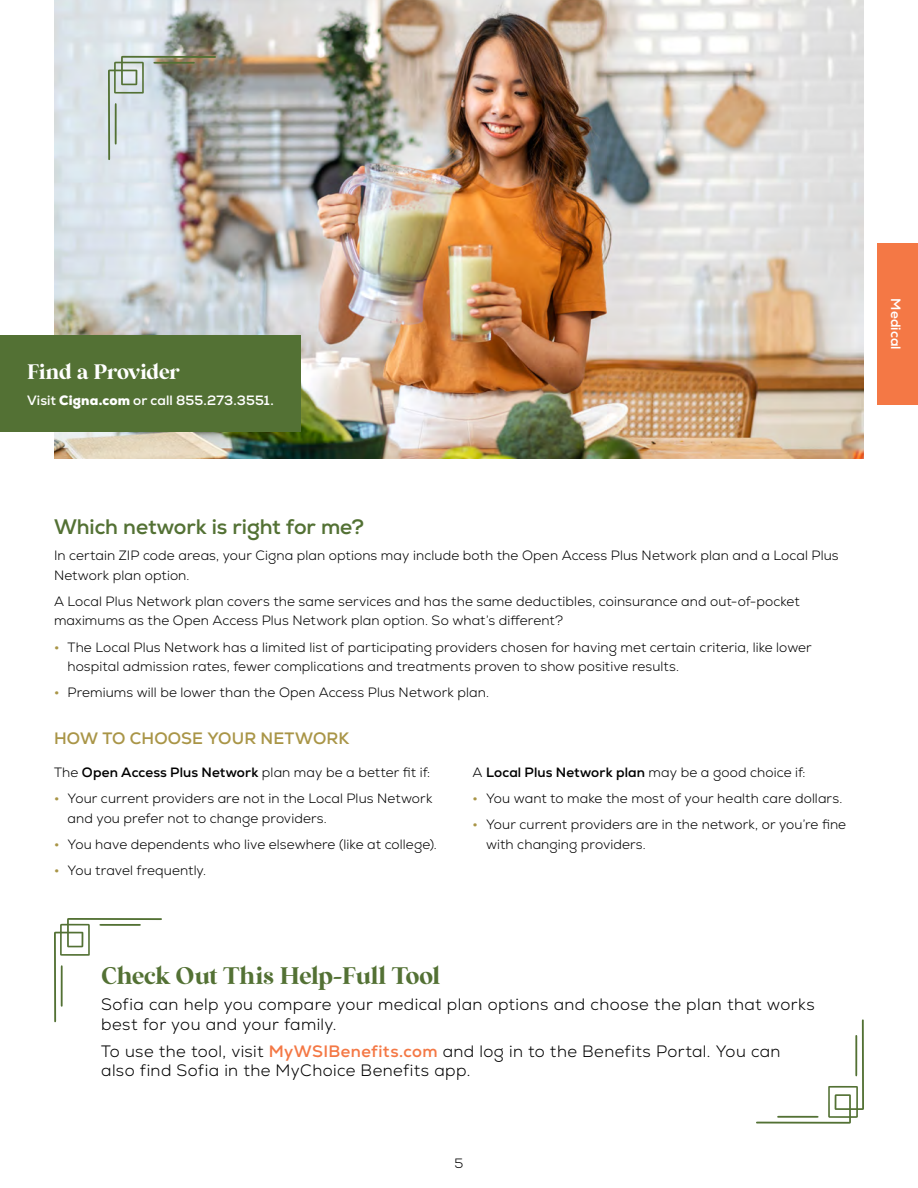
<style>
.page{position:relative;width:918px;height:1188px;background:#fff}
.page>*{position:absolute;margin:0;border:0;box-sizing:border-box;transform-origin:0 0}
.t1{font:24px "Wild Mango";letter-spacing:-.015em;color:#537134}
.t2{font:700 21px "Nexa";letter-spacing:-.005em;color:#537134}
.t3{font:21px "Wild Mango";letter-spacing:-.015em;color:#fff}
.t4{font:300 16.5px/19.8px "Nexa";letter-spacing:.025em;color:#000}
.t5{font:700 16.5px "Nexa";letter-spacing:.01em;color:#a99547}
.t6{font:300 13.5px/19.5px "Nexa";letter-spacing:.01em;color:#000}
.t7{font:700 13.5px "Nexa";letter-spacing:.005em;color:#fff}
.s1{font-weight:900}
.s2{font-weight:700;color:#a99547}
.s3{font-weight:700}
.s4{font-weight:700;color:#f47845}
</style>
<div class="page">
<img style="left:54px;top:0;width:810px;height:459px">
<div style="left:0;top:336px;width:301px;height:96px;background:#537134"></div>
<svg style="left:108px;top:56px;width:108px;height:104px;background:#b3b9b6"></svg>
<svg style="left:54px;top:918px;width:108px;height:105px"></svg>
<svg style="left:756px;top:1019px;width:108px;height:105px"></svg>
<div style="left:878px;top:243px;width:40px;height:162px;background:#f47845"></div>
<h2 class="t3" style="left:27px;top:359px;width:154px">Find a Provider</h2>
<p class="t7" style="left:27px;top:392px;width:248px">Visit <span class="s1">Cigna.com</span> or call 855.273.3551.</p>
<h2 class="t2" style="left:54px;top:513px;width:312px">Which network is right for me?</h2>
<p class="t6" style="left:54px;top:546px;width:786px">In certain ZIP code areas, your Cigna plan options may include both the Open Access Plus Network plan and a Local Plus<br>Network plan option.</p>
<p class="t6" style="left:54px;top:592px;width:747px">A Local Plus Network plan covers the same services and has the same deductibles, coinsurance and out-of-pocket maximums as the Open Access Plus Network plan option. So what’s different?</p>
<p class="t6" style="left:68px;top:638px;width:746px;text-indent:-14px"><span class="s2">•</span> The Local Plus Network has a limited list of participating providers chosen for having met certain criteria, like lower hospital admission rates, fewer complications and treatments proven to show positive results.</p>
<p class="t6" style="left:54px;top:683px;width:437px"><span class="s2">•</span> Premiums will be lower than the Open Access Plus Network plan.</p>
<p class="t5" style="left:54px;top:728px;width:297px">HOW TO CHOOSE YOUR NETWORK</p>
<p class="t6" style="left:54px;top:763px;width:378px">The <span class="s3">Open Access Plus Network</span> plan may be a better fit if:</p>
<p class="t6" style="left:68px;top:789px;width:366px;text-indent:-14px"><span class="s2">•</span> Your current providers are not in the Local Plus Network and you prefer not to change providers.</p>
<p class="t6" style="left:54px;top:835px;width:384px"><span class="s2">•</span> You have dependents who live elsewhere (like at college).</p>
<p class="t6" style="left:54px;top:861px;width:154px"><span class="s2">•</span> You travel frequently.</p>
<p class="t6" style="left:472px;top:763px;width:334px">A <span class="s3">Local Plus Network plan</span> may be a good choice if:</p>
<p class="t6" style="left:472px;top:789px;width:371px"><span class="s2">•</span> You want to make the most of your health care dollars.</p>
<p class="t6" style="left:486px;top:815px;width:362px;text-indent:-13px"><span class="s2">•</span> Your current providers are in the network, or you’re fine with changing providers.</p>
<h1 class="t1" style="left:101px;top:961px;width:341px">Check Out This Help-Full Tool</h1>
<p class="t4" style="left:101px;top:995px;width:715px">Sofia can help you compare your medical plan options and choose the plan that works best for you and your family.</p>
<p class="t4" style="left:101px;top:1041px;width:681px">To use the tool, visit <span class="s4">MyWSIBenefits.com</span> and log in to the Benefits Portal. You can also find Sofia in the MyChoice Benefits app.</p>
<p class="t6" style="left:455px;top:1154px;width:10px">5</p>
<p class="t7" style="left:904px;top:298px;width:53px;rotate:90deg">Medical</p>
</div>
